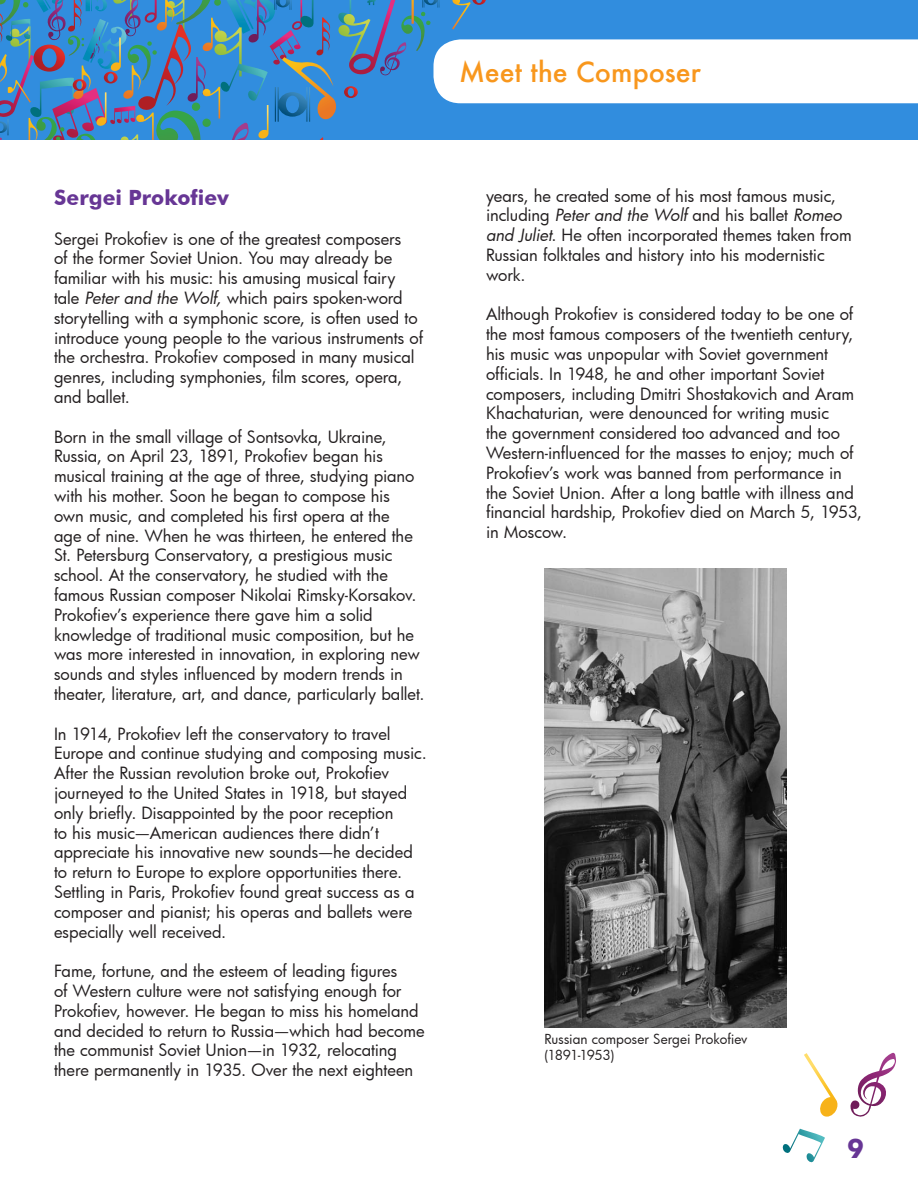
<style>
.page{position:relative;width:918px;height:1188px;background:#fff}
.page>*{position:absolute;margin:0;border:0;box-sizing:border-box;transform-origin:0 0}
.t1{font:500 27px "Futura";color:#f8971d}
.t2{font:700 27px "Futura BT";color:#673695}
.t3{font:700 21px "Futura BT";color:#673695}
.t4{font:16.5px/19.8px "Futura";letter-spacing:-.005em;color:#231f20}
.t5{font:13.5px/16.2px "Futura";color:#231f20}
.s1{font-style:italic}
</style>
<div class="page">
<svg style="left:0;top:0;width:918px;height:140px"></svg>
<img style="left:544px;top:568px;width:242px;height:460px">
<svg style="left:782px;top:1129px;width:43px;height:34px"></svg>
<svg style="left:850px;top:1053px;width:46px;height:64px"></svg>
<svg style="left:804px;top:1053px;width:34px;height:64px"></svg>
<h1 class="t1" style="left:459px;top:54px;width:244px">Meet the Composer</h1>
<p class="t3" style="left:54px;top:185px;width:176px">Sergei Prokofiev</p>
<p class="t4" style="left:54px;top:228px;width:371px">Sergei Prokofiev is one of the greatest composers<br>of the former Soviet Union. You may already be familiar with his music: his amusing musical fairy tale <span class="s1">Peter and the Wolf,</span> which pairs spoken-word storytelling with a symphonic score, is often used to introduce young people to the various instruments of the orchestra. Prokofiev composed in many musical genres, including symphonies, film scores, opera, and ballet.</p>
<p class="t4" style="left:54px;top:426px;width:372px">Born in the small village of Sontsovka, Ukraine, Russia, on April 23, 1891, Prokofiev began his musical training at the age of three, studying piano with his mother. Soon he began to compose his<br>own music, and completed his first opera at the<br>age of nine. When he was thirteen, he entered the St. Petersburg Conservatory, a prestigious music school. At the conservatory, he studied with the famous Russian composer Nikolai Rimsky-Korsakov.<br>Prokofiev’s experience there gave him a solid knowledge of traditional music composition, but he was more interested in innovation, in exploring new sounds and styles influenced by modern trends in theater, literature, art, and dance, particularly ballet.</p>
<p class="t4" style="left:54px;top:723px;width:374px">In 1914, Prokofiev left the conservatory to travel Europe and continue studying and composing music.<br>After the Russian revolution broke out, Prokofiev journeyed to the United States in 1918, but stayed only briefly. Disappointed by the poor reception<br>to his music—American audiences there didn’t appreciate his innovative new sounds—he decided to return to Europe to explore opportunities there.<br>Settling in Paris, Prokofiev found great success as a composer and pianist; his operas and ballets were especially well received.</p>
<p class="t4" style="left:54px;top:961px;width:372px">Fame, fortune, and the esteem of leading figures<br>of Western culture were not satisfying enough for Prokofiev, however. He began to miss his homeland and decided to return to Russia—which had become the communist Soviet Union—in 1932, relocating there permanently in 1935. Over the next eighteen</p>
<p class="t4" style="left:486px;top:185px;width:367px">years, he created some of his most famous music, including <span class="s1">Peter and the Wolf</span> and his ballet <span class="s1">Romeo and Juliet</span>. He often incorporated themes taken from Russian folktales and history into his modernistic work.</p>
<p class="t4" style="left:486px;top:304px;width:378px">Although Prokofiev is considered today to be one of the most famous composers of the twentieth century, his music was unpopular with Soviet government officials. In 1948, he and other important Soviet composers, including Dmitri Shostakovich and Aram Khachaturian, were denounced for writing music<br>the government considered too advanced and too Western-influenced for the masses to enjoy; much of Prokofiev’s work was banned from performance in the Soviet Union. After a long battle with illness and financial hardship, Prokofiev died on March 5, 1953, in Moscow.</p>
<p class="t5" style="left:544px;top:1031px;width:205px">Russian composer Sergei Prokofiev (1891-1953)</p>
<h1 class="t2" style="left:847px;top:1132px;width:18px">9</h1>
</div>
